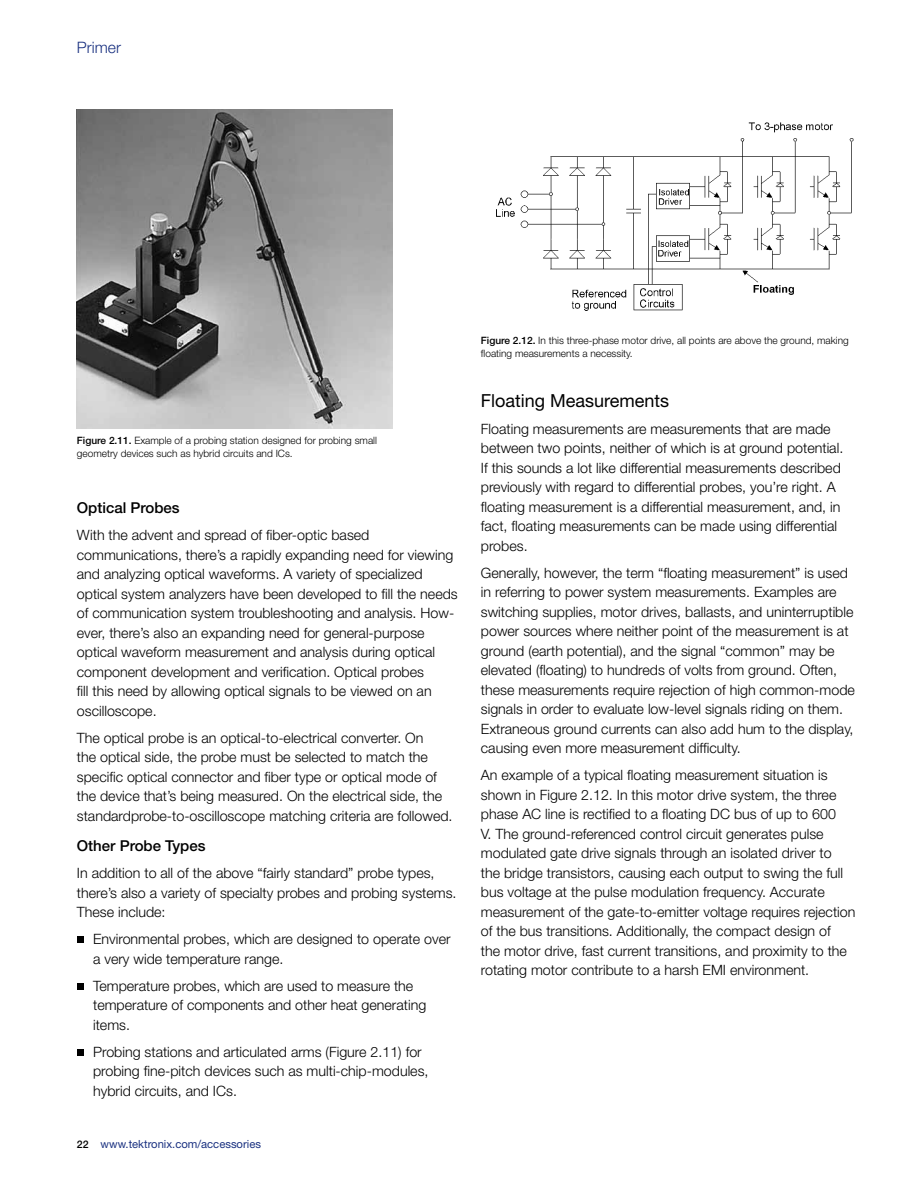
<style>
.page{position:relative;width:918px;height:1188px;background:#fff}
.page>*{position:absolute;margin:0;border:0;box-sizing:border-box;transform-origin:0 0}
.t1{font:18px "Helvetica Neue";color:#000}
.t2{font:300 15.75px "Helvetica Neue";color:#1b3281}
.t3{font:500 15px "Helvetica Neue";color:#000}
.t4{font:300 14.25px/19.5px "Helvetica Neue";color:#000}
.t5{font:11.25px "Helvetica Neue";color:#1b3281}
.t6{font:300 10.2px/13.5px "Helvetica Neue";color:#000}
.s1{font-weight:500}
.s2{font-weight:500;font-size:10.5px;color:#000}
</style>
<div class="page">
<div style="left:77px;top:936px;width:6px;height:7px;background:#000"></div>
<svg style="left:77px;top:983px;width:6px;height:6px"></svg>
<svg style="left:77px;top:1049px;width:6px;height:6px"></svg>
<img style="left:77px;top:109px;width:315px;height:319px">
<img style="left:496px;top:122px;width:358px;height:189px">
<p class="t2" style="left:77px;top:37px;width:46px">Primer</p>
<p class="t6" style="left:77px;top:433px;width:302px"><span class="s1">Figure 2.11.</span> Example of a probing station designed for probing small geometry devices such as hybrid circuits and ICs.</p>
<p class="t3" style="left:77px;top:499px;width:104px">Optical Probes</p>
<p class="t4" style="left:77px;top:525px;width:382px">With the advent and spread of fiber-optic based communications, there’s a rapidly expanding need for viewing and analyzing optical waveforms. A variety of specialized optical system analyzers have been developed to fill the needs of communication system troubleshooting and analysis. How&shy;ever, there’s also an expanding need for general-purpose optical waveform measurement and analysis during optical component development and verification. Optical probes<br>fill this need by allowing optical signals to be viewed on an oscilloscope.</p>
<p class="t4" style="left:77px;top:728px;width:377px">The optical probe is an optical-to-electrical converter. On<br>the optical side, the probe must be selected to match the specific optical connector and fiber type or optical mode of the device that’s being measured. On the electrical side, the standardprobe-to-oscilloscope matching criteria are followed.</p>
<p class="t3" style="left:77px;top:837px;width:130px">Other Probe Types</p>
<p class="t4" style="left:77px;top:863px;width:381px">In addition to all of the above “fairly standard” probe types, there’s also a variety of specialty probes and probing systems.<br>These include:</p>
<p class="t4" style="left:93px;top:929px;width:359px">Environmental probes, which are designed to operate over a very wide temperature range.</p>
<p class="t4" style="left:93px;top:976px;width:335px">Temperature probes, which are used to measure the temperature of components and other heat generating items.</p>
<p class="t4" style="left:93px;top:1042px;width:337px">Probing stations and articulated arms (Figure 2.11) for probing fine-pitch devices such as multi-chip-modules, hybrid circuits, and ICs.</p>
<p class="t5" style="left:77px;top:1138px;width:186px"><span class="s2">22</span> www.tektronix.com/accessories</p>
<p class="t6" style="left:481px;top:333px;width:370px"><span class="s1">Figure 2.12.</span> In this three-phase motor drive, all points are above the ground, making floating measurements a necessity.</p>
<p class="t1" style="left:481px;top:389px;width:190px">Floating Measurements</p>
<p class="t4" style="left:481px;top:419px;width:364px">Floating measurements are measurements that are made between two points, neither of which is at ground potential.<br>If this sounds a lot like differential measurements described previously with regard to differential probes, you’re right. A floating measurement is a differential measurement, and, in fact, floating measurements can be made using differential probes.</p>
<p class="t4" style="left:481px;top:563px;width:376px">Generally, however, the term “floating measurement” is used in referring to power system measurements. Examples are switching supplies, motor drives, ballasts, and uninterruptible power sources where neither point of the measurement is at ground (earth potential), and the signal “common” may be elevated (floating) to hundreds of volts from ground. Often, these measurements require rejection of high common-mode signals in order to evaluate low-level signals riding on them.<br>Extraneous ground currents can also add hum to the display, causing even more measurement difficulty.</p>
<p class="t4" style="left:481px;top:765px;width:376px">An example of a typical floating measurement situation is shown in Figure 2.12. In this motor drive system, the three phase AC line is rectified to a floating DC bus of up to 600<br>V. The ground-referenced control circuit generates pulse modulated gate drive signals through an isolated driver to<br>the bridge transistors, causing each output to swing the full bus voltage at the pulse modulation frequency. Accurate measurement of the gate-to-emitter voltage requires rejection of the bus transitions. Additionally, the compact design of<br>the motor drive, fast current transitions, and proximity to the rotating motor contribute to a harsh EMI environment.</p>
</div>
